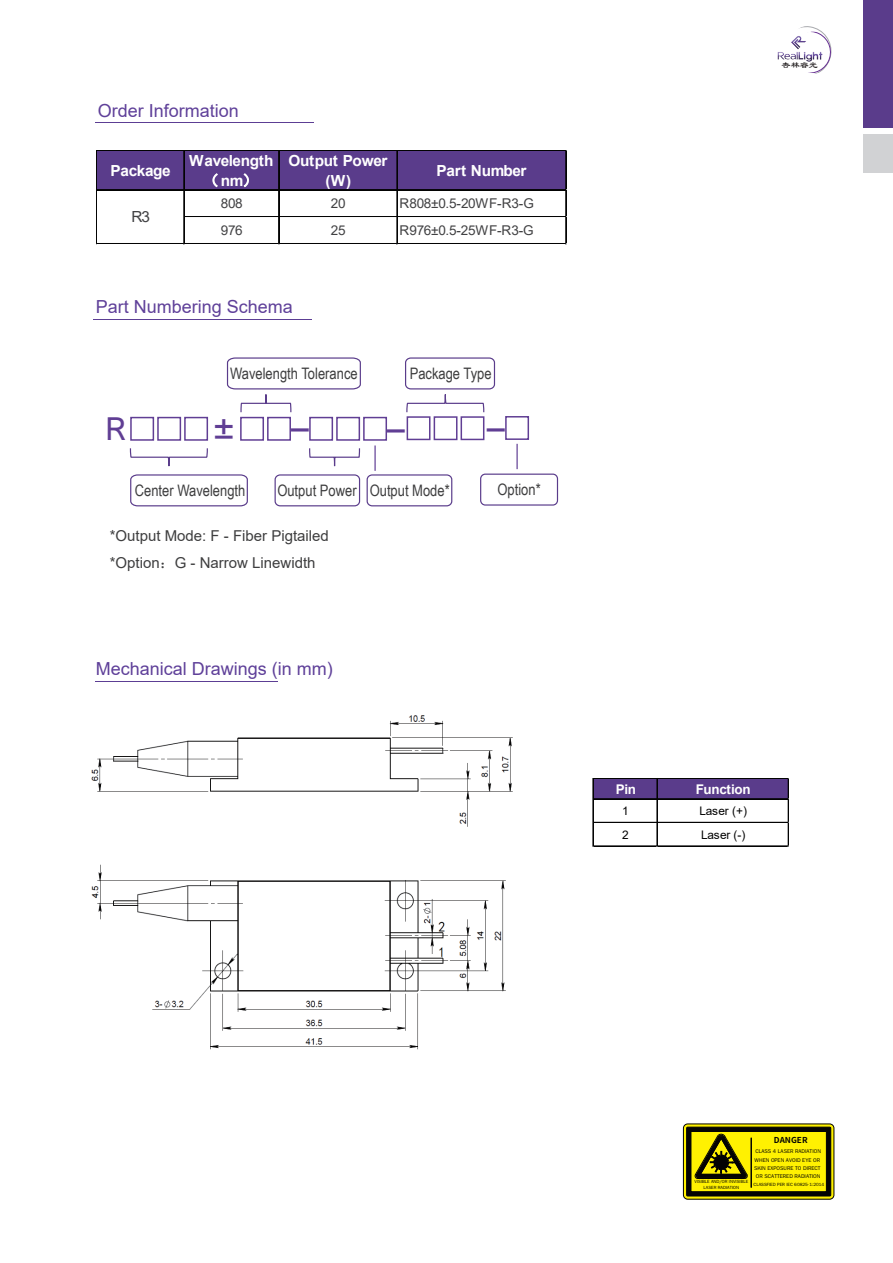
<style>
.page{position:relative;width:893px;height:1263px;background:#fff}
.page>*{position:absolute;margin:0;border:0;box-sizing:border-box;transform-origin:0 0}
.t1{font:31.65px "FZLTZHK GBK1 0";color:#603e94}
.t2{font:31.65px "Arial Nova";color:#603e94}
.t3{font:18px "Arial";color:#5f4099}
.t4{font:15.75px "Arial Narrow";color:#3e3e3f}
.t5{font:700 15.3px/19.8px "Arial";letter-spacing:-.02em;color:#fff;text-align:center}
.t6{font:15.3px "Sim Hei";color:#fff}
.t7{font:15.3px "Arial";color:#414143}
.t8{font:15px/27px "Arial";color:#3e3e3f}
.t9{font:13.5px "Arial";letter-spacing:-.02em;color:#414143}
.t10{font:700 13.35px "Arial";letter-spacing:-.02em;color:#fff}
.t11{font:11.85px "Arial";letter-spacing:-.02em;color:#030303}
.t12{font:9.15px "Li Su";color:#231f20}
.t13{font:700 8.25px "Noto Sans Hans";color:#030303}
.t14{font:5.4px/8.4px "Wen Quan Yi Zen Hei";color:#030303;text-align:center}
.t15{font:4.5px/5.4px "Wen Quan Yi Zen Hei";color:#030303;text-align:center}
.s1{font-family:"Arial";font-weight:700}
.s2{font-family:"Sim Sun"}
</style>
<div class="page">
<hr style="left:96px;top:122px;width:218px;height:1px;background:#5c3e94">
<hr style="left:94px;top:319px;width:218px;height:1px;background:#5c3e94">
<hr style="left:95px;top:681px;width:182px;height:1px;background:#5c3e94">
<img style="left:91px;top:715px;width:422px;height:335px">
<svg style="left:683px;top:1124px;width:151px;height:75px;background:#b1a701"></svg>
<svg style="left:799px;top:26px;width:33px;height:48px"></svg>
<img style="left:777px;top:33px;width:45px;height:34px">
<div style="left:864px;top:0;width:29px;height:128px;background:#5a3c8b"></div>
<div style="left:864px;top:135px;width:29px;height:38px;background:#d1d2d4"></div>
<div style="left:97px;top:151px;width:470px;height:39px;background:#5a3c8b"></div>
<svg style="left:213px;top:173px;width:5px;height:14px"></svg>
<svg style="left:244px;top:173px;width:5px;height:14px"></svg>
<hr style="left:97px;top:150px;width:470px;height:1px;background:#030303">
<hr style="left:97px;top:189px;width:470px;height:1px;background:#030303">
<hr style="left:97px;top:190px;width:470px;height:1px;background:#030303">
<hr style="left:185px;top:216px;width:382px;height:1px;background:#030303">
<hr style="left:96px;top:150px;width:1px;height:94px;background:#030303">
<hr style="left:184px;top:151px;width:1px;height:93px;background:#030303">
<hr style="left:278px;top:151px;width:1px;height:93px;background:#030303">
<hr style="left:279px;top:151px;width:1px;height:93px;background:#030303">
<hr style="left:397px;top:151px;width:1px;height:93px;background:#030303">
<hr style="left:97px;top:243px;width:470px;height:1px;background:#030303">
<hr style="left:565px;top:151px;width:1px;height:93px;background:#030303">
<hr style="left:566px;top:151px;width:1px;height:93px;background:#030303">
<div style="left:130px;top:417px;width:24px;height:24px;border:2px solid #603e94"></div>
<div style="left:157px;top:417px;width:24px;height:24px;border:2px solid #603e94"></div>
<div style="left:184px;top:417px;width:24px;height:24px;border:2px solid #603e94"></div>
<div style="left:240px;top:417px;width:24px;height:24px;border:2px solid #603e94"></div>
<div style="left:267px;top:417px;width:24px;height:24px;border:2px solid #603e94"></div>
<div style="left:309px;top:417px;width:24px;height:24px;border:2px solid #603e94"></div>
<div style="left:336px;top:417px;width:24px;height:24px;border:2px solid #603e94"></div>
<div style="left:363px;top:417px;width:24px;height:24px;border:2px solid #603e94"></div>
<div style="left:407px;top:416px;width:23px;height:24px;border:2px solid #603e94"></div>
<div style="left:434px;top:416px;width:23px;height:24px;border:2px solid #603e94"></div>
<div style="left:461px;top:416px;width:23px;height:24px;border:2px solid #603e94"></div>
<svg style="left:406px;top:394px;width:79px;height:19px"></svg>
<div style="left:405px;top:357px;width:90px;height:32px;border:1px solid #5a3c8b;border-radius:5px"></div>
<svg style="left:129px;top:448px;width:79px;height:19px"></svg>
<svg style="left:130px;top:474px;width:118px;height:33px"></svg>
<svg style="left:309px;top:448px;width:51px;height:19px"></svg>
<div style="left:275px;top:474px;width:85px;height:32px;border:1px solid #5a3c8b;border-radius:5px"></div>
<div style="left:367px;top:474px;width:85px;height:32px;border:1px solid #5a3c8b;border-radius:5px"></div>
<hr style="left:374px;top:445px;width:2px;height:26px;background:#603e94">
<svg style="left:226px;top:357px;width:135px;height:56px"></svg>
<div style="left:505px;top:416px;width:24px;height:24px;border:2px solid #603e94"></div>
<div style="left:480px;top:474px;width:78px;height:32px;border:1px solid #5a3c8b;border-radius:5px"></div>
<hr style="left:516px;top:444px;width:2px;height:25px;background:#603e94">
<div style="left:594px;top:779px;width:195px;height:20px;background:#5a3c8b"></div>
<hr style="left:594px;top:778px;width:195px;height:1px;background:#030303">
<hr style="left:594px;top:798px;width:195px;height:1px;background:#030303">
<hr style="left:594px;top:799px;width:195px;height:1px;background:#030303">
<hr style="left:594px;top:822px;width:195px;height:1px;background:#030303">
<hr style="left:593px;top:778px;width:1px;height:69px;background:#030303">
<hr style="left:657px;top:779px;width:1px;height:68px;background:#030303">
<hr style="left:594px;top:846px;width:195px;height:1px;background:#030303">
<hr style="left:788px;top:779px;width:1px;height:68px;background:#030303">
<h2 class="t3" style="left:98px;top:98px;width:143px">Order Information</h2>
<h3 class="t5" style="left:111px;top:161px;width:62px">Package</h3>
<h3 class="t5" style="left:189px;top:151px;width:86px">Wavelength</h3>
<h3 class="t6" style="left:204px;top:173px;width:56px">（<span class="s1">nm</span>）</h3>
<h3 class="t5" style="left:289px;top:151px;width:101px">Output Power (W)</h3>
<h3 class="t5" style="left:437px;top:161px;width:91px">Part Number</h3>
<h3 class="t7" style="left:131px;top:206px;width:20px">R3</h3>
<h3 class="t9" style="left:221px;top:194px;width:23px">808</h3>
<h3 class="t9" style="left:331px;top:194px;width:16px">20</h3>
<h3 class="t9" style="left:400px;top:194px;width:136px">R808±0.5-20WF-R3-G</h3>
<h3 class="t9" style="left:221px;top:221px;width:23px">976</h3>
<h3 class="t9" style="left:331px;top:221px;width:16px">25</h3>
<h3 class="t9" style="left:400px;top:221px;width:136px">R976±0.5-25WF-R3-G</h3>
<h2 class="t3" style="left:96px;top:294px;width:199px">Part Numbering Schema</h2>
<h3 class="t4" style="left:230px;top:362px;width:129px">Wavelength Tolerance</h3>
<h3 class="t4" style="left:410px;top:362px;width:83px">Package Type</h3>
<h1 class="t2" style="left:105px;top:411px;width:22px">R</h1>
<h1 class="t1" style="left:208px;top:412px;width:33px">±</h1>
<h1 class="t1" style="left:289px;top:413px;width:119px">- -</h1>
<h3 class="t4" style="left:135px;top:479px;width:112px">Center Wavelength</h3>
<h3 class="t4" style="left:277px;top:479px;width:174px">Output Power Output Mode*</h3>
<h3 class="t8" style="left:110px;top:522px;width:221px">*Output Mode: F - Fiber Pigtailed *Option<span class="s2">：</span>G - Narrow Linewidth</h3>
<h2 class="t3" style="left:96px;top:656px;width:239px">Mechanical Drawings (in mm)</h2>
<h1 class="t1" style="left:485px;top:412px;width:23px">-</h1>
<h3 class="t4" style="left:497px;top:478px;width:45px">Option*</h3>
<h3 class="t12" style="left:782px;top:61px;width:38px">杏林睿光</h3>
<h3 class="t10" style="left:616px;top:780px;width:22px">Pin</h3>
<h3 class="t10" style="left:696px;top:780px;width:56px">Function</h3>
<h3 class="t11" style="left:622px;top:803px;width:8px">1</h3>
<h3 class="t11" style="left:700px;top:803px;width:49px">Laser (+)</h3>
<h3 class="t11" style="left:622px;top:826px;width:8px">2</h3>
<h3 class="t11" style="left:701px;top:826px;width:46px">Laser (-)</h3>
<h3 class="t13" style="left:774px;top:1135px;width:35px">DANGER</h3>
<p class="t15" style="left:754px;top:1181px;width:72px">CLASSFIED PER IEC 60825-1:2014</p>
<p class="t14" style="left:754px;top:1147px;width:68px">CLASS 4 LASER RADIATION<br>WHEN OPEN AVOID EYE OR<br>SKIN EXPOSURE TO DIRECT<br>OR SCATTERED RADIATION</p>
<p class="t15" style="left:694px;top:1179px;width:55px">VISIBLE AND/OR INVISIBLE<br>LASER RADIATION</p>
</div>
